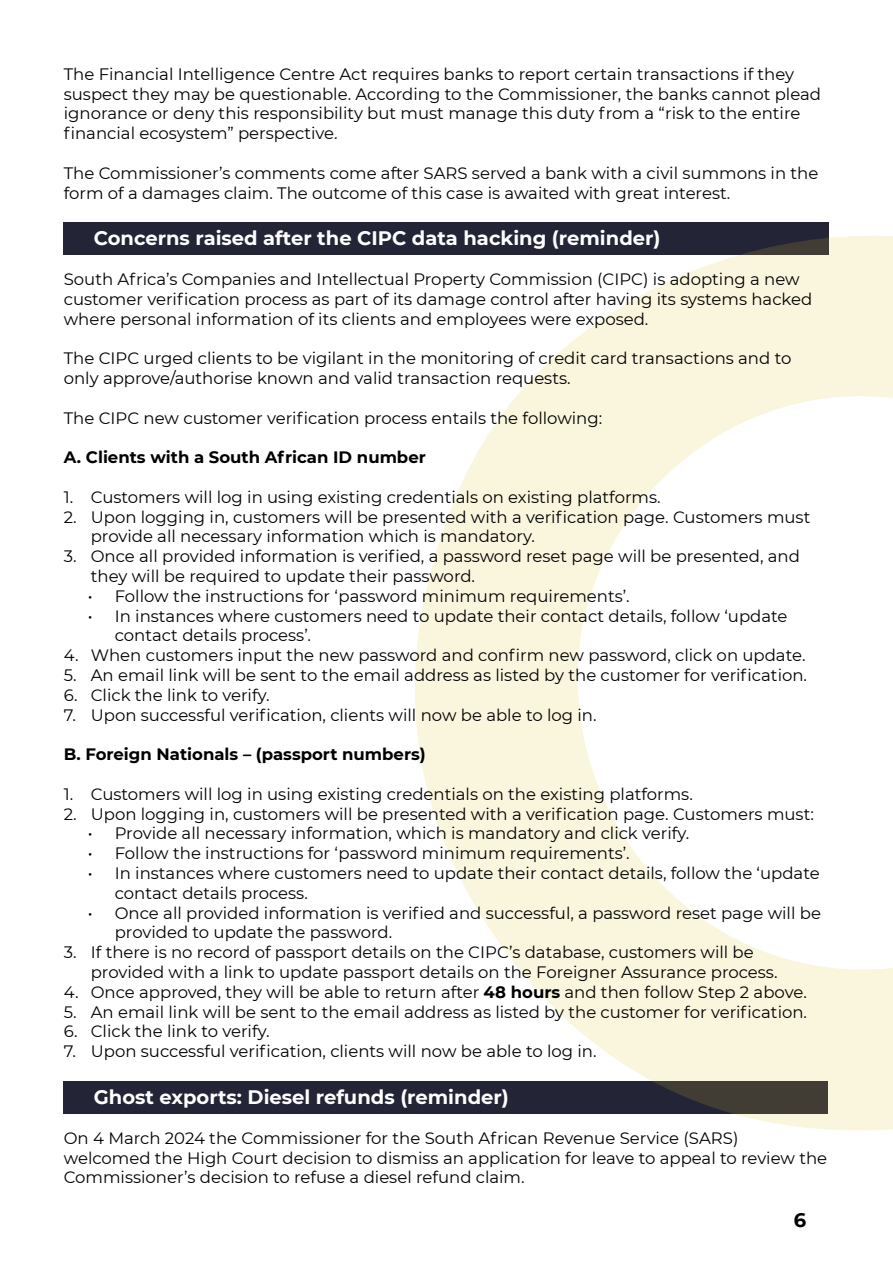
<style>
.page{position:relative;width:893px;height:1263px;background:#fff}
.page>*{position:absolute;margin:0;border:0;box-sizing:border-box;transform-origin:0 0}
.t1{font:700 19.5px "Montserrat";color:#fff}
.t2{font:700 19.5px "Montserrat";color:#000}
.t3{font:16.5px/19.8px "Montserrat";color:#000}
.t4{font:700 16.5px "Montserrat";color:#000}
.s1{font-weight:700}
</style>
<div class="page">
<div style="left:64px;top:222px;width:765px;height:32px;background:#232537"></div>
<div style="left:64px;top:1081px;width:764px;height:33px;background:#232537"></div>
<svg style="left:401px;top:235px;width:492px;height:896px"></svg>
<p class="t3" style="left:64px;top:63px;width:759px">The Financial Intelligence Centre Act requires banks to report certain transactions if they suspect they may be questionable. According to the Commissioner, the banks cannot plead ignorance or deny this responsibility but must manage this duty from a “risk to the entire financial ecosystem” perspective.</p>
<p class="t3" style="left:64px;top:162px;width:756px">The Commissioner’s comments come after SARS served a bank with a civil summons in the form of a damages claim. The outcome of this case is awaited with great interest.</p>
<p class="t1" style="left:94px;top:224px;width:568px">Concerns raised after the CIPC data hacking (reminder)</p>
<p class="t3" style="left:64px;top:269px;width:750px">South Africa’s Companies and Intellectual Property Commission (CIPC) is adopting a new customer verification process as part of its damage control after having its systems hacked where personal information of its clients and employees were exposed.</p>
<p class="t3" style="left:64px;top:348px;width:729px">The CIPC urged clients to be vigilant in the monitoring of credit card transactions and to only approve/authorise known and valid transaction requests.</p>
<p class="t3" style="left:64px;top:407px;width:540px">The CIPC new customer verification process entails the following:</p>
<p class="t4" style="left:64px;top:445px;width:364px">A. Clients with a South African ID number</p>
<p class="t3" style="left:64px;top:486px;width:598px">1. Customers will log in using existing credentials on existing platforms.</p>
<p class="t3" style="left:91px;top:506px;width:721px;text-indent:-27px">2. Upon logging in, customers will be presented with a verification page. Customers must provide all necessary information which is mandatory.</p>
<p class="t3" style="left:91px;top:546px;width:711px;text-indent:-27px">3. Once all provided information is verified, a password reset page will be presented, and they will be required to update their password.</p>
<p class="t3" style="left:88px;top:585px;width:543px">• Follow the instructions for ‘password minimum requirements’.</p>
<p class="t3" style="left:115px;top:605px;width:674px;text-indent:-27px">• In instances where customers need to update their contact details, follow ‘update contact details process’.</p>
<p class="t3" style="left:64px;top:645px;width:743px">4. When customers input the new password and confirm new password, click on update.</p>
<p class="t3" style="left:64px;top:665px;width:745px">5. An email link will be sent to the email address as listed by the customer for verification.</p>
<p class="t3" style="left:64px;top:684px;width:207px">6. Click the link to verify.</p>
<p class="t3" style="left:64px;top:704px;width:534px">7. Upon successful verification, clients will now be able to log in.</p>
<p class="t4" style="left:64px;top:742px;width:363px">B. Foreign Nationals – (passport numbers)</p>
<p class="t3" style="left:64px;top:783px;width:631px">1. Customers will log in using existing credentials on the existing platforms.</p>
<p class="t3" style="left:64px;top:803px;width:752px">2. Upon logging in, customers will be presented with a verification page. Customers must:</p>
<p class="t3" style="left:88px;top:823px;width:603px">• Provide all necessary information, which is mandatory and click verify.</p>
<p class="t3" style="left:88px;top:843px;width:543px">• Follow the instructions for ‘password minimum requirements’.</p>
<p class="t3" style="left:115px;top:863px;width:706px;text-indent:-27px">• In instances where customers need to update their contact details, follow the ‘update contact details process.</p>
<p class="t3" style="left:115px;top:902px;width:708px;text-indent:-27px">• Once all provided information is verified and successful, a password reset page will be provided to update the password.</p>
<p class="t3" style="left:91px;top:942px;width:688px;text-indent:-27px">3. If there is no record of passport details on the CIPC’s database, customers will be provided with a link to update passport details on the Foreigner Assurance process.</p>
<p class="t3" style="left:64px;top:981px;width:744px">4. Once approved, they will be able to return after <span class="s1">48 hours</span> and then follow Step 2 above.</p>
<p class="t3" style="left:64px;top:1001px;width:745px">5. An email link will be sent to the email address as listed by the customer for verification.</p>
<p class="t3" style="left:64px;top:1021px;width:207px">6. Click the link to verify.</p>
<p class="t3" style="left:64px;top:1041px;width:534px">7. Upon successful verification, clients will now be able to log in.</p>
<p class="t1" style="left:94px;top:1083px;width:417px">Ghost exports: Diesel refunds (reminder)</p>
<p class="t3" style="left:64px;top:1127px;width:765px">On 4 March 2024 the Commissioner for the South African Revenue Service (SARS) welcomed the High Court decision to dismiss an application for leave to appeal to review the<br>Commissioner’s decision to refuse a diesel refund claim.</p>
<p class="t2" style="left:794px;top:1206px;width:14px">6</p>
</div>
